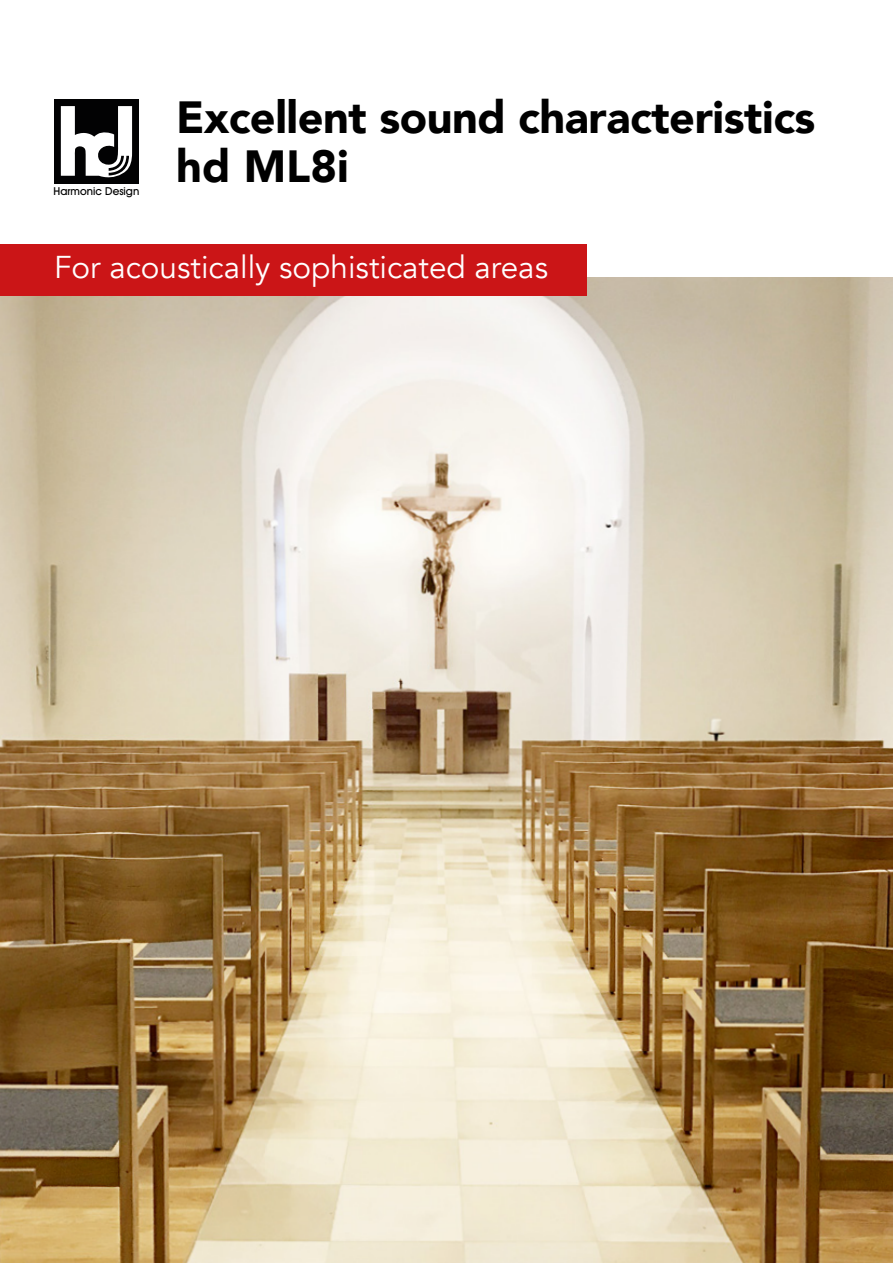
<style>
.page{position:relative;width:893px;height:1263px;background:#fff}
.page>*{position:absolute;margin:0;border:0;box-sizing:border-box;transform-origin:0 0}
.t1{font:900 45px/49.5px "Avenir";letter-spacing:-.01em;color:#000}
.t2{font:31.5px "Avenir";color:#fff}
.t3{font:500 10.95px "Avant Garde IT Cby BT";color:#000}
</style>
<div class="page">
<img style="left:0;top:277px;width:893px;height:986px">
<div style="left:54px;top:99px;width:85px;height:84px;background:#020203"></div>
<svg style="left:61px;top:106px;width:71px;height:72px"></svg>
<div style="left:0;top:244px;width:587px;height:51px;background:#cb1517"></div>
<p class="t3" style="left:54px;top:184px;width:87px">Harmonic Design</p>
<p class="t1" style="left:176px;top:91px;width:641px">Excellent sound characteristics hd ML8i</p>
<p class="t2" style="left:54px;top:248px;width:496px">For acoustically sophisticated areas</p>
</div>
